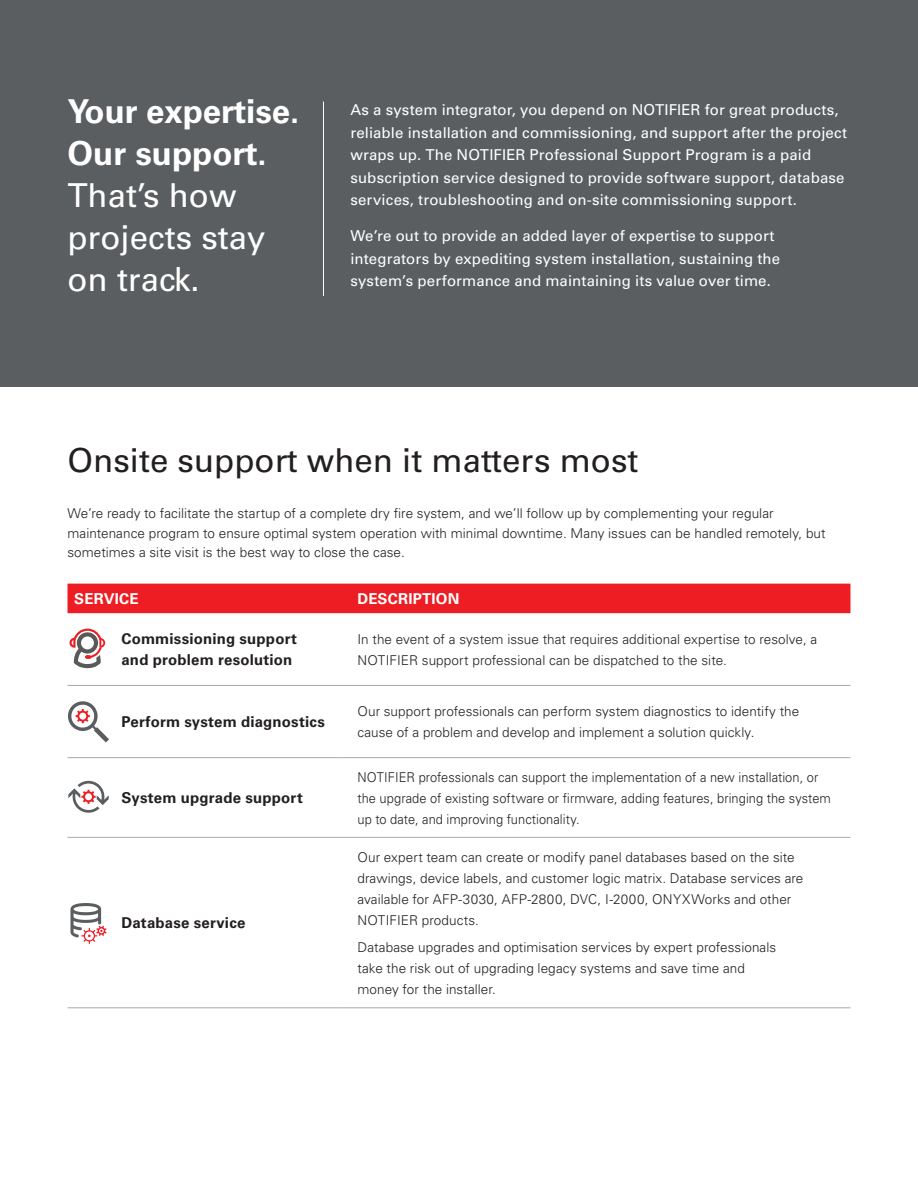
<style>
.page{position:relative;width:918px;height:1188px;background:#fff}
.page>*{position:absolute;margin:0;border:0;box-sizing:border-box;transform-origin:0 0}
.H01{font:33px/42px "Univers";color:#fff}
.H01-2{font:33px "Univers";color:#231f20}
.Body{font:15px/22.5px "Univers";letter-spacing:.005em;color:#fff}
.Body-2{font:700 15px/21px "Univers";letter-spacing:.015em;color:#231f20}
.Body-3{font:700 15px "Univers";letter-spacing:.015em;color:#fff}
.Body-4{font:300 13.5px/21px "Univers";letter-spacing:.005em;color:#231f20}
.Body-5{font:300 13.5px/21px "Univers";letter-spacing:.005em;color:#231f20;scale:.95 1}
.s1{font-weight:700}
</style>
<div class="page">
<div style="left:0;top:0;width:918px;height:387px;background:#5b5e61"></div>
<div style="left:68px;top:584px;width:782px;height:29px;background:#ee1d23"></div>
<hr style="left:68px;top:685px;width:276px;height:1px;background:#a8a9ad">
<hr style="left:344px;top:685px;width:506px;height:1px;background:#a8a9ad">
<hr style="left:68px;top:757px;width:276px;height:1px;background:#a8a9ad">
<hr style="left:344px;top:757px;width:506px;height:1px;background:#a8a9ad">
<hr style="left:68px;top:837px;width:276px;height:1px;background:#a8a9ad">
<hr style="left:344px;top:837px;width:506px;height:1px;background:#a8a9ad">
<hr style="left:68px;top:1007px;width:276px;height:1px;background:#a8a9ad">
<hr style="left:344px;top:1007px;width:506px;height:1px;background:#a8a9ad">
<hr style="left:323px;top:102px;width:1px;height:194px;background:#fff">
<svg style="left:68px;top:701px;width:41px;height:41px"></svg>
<svg style="left:70px;top:903px;width:37px;height:41px"></svg>
<svg style="left:69px;top:629px;width:36px;height:39px"></svg>
<svg style="left:68px;top:781px;width:41px;height:32px"></svg>
<p class="H01" style="left:68px;top:91px;width:233px"><span class="s1">Your expertise.<br>Our support.<br></span>That’s how projects stay on track.</p>
<p class="Body" style="left:350px;top:99px;width:498px">As a system integrator, you depend on NOTIFIER for great products, reliable installation and commissioning, and support after the project wraps up. The NOTIFIER Professional Support Program is a paid subscription service designed to provide software support, database services, troubleshooting and on-site commissioning support.</p>
<p class="Body" style="left:350px;top:225px;width:431px">We’re out to provide an added layer of expertise to support integrators by expediting system installation, sustaining the system’s performance and maintaining its value over time.</p>
<p class="H01-2" style="left:68px;top:441px;width:572px">Onsite support when it matters most</p>
<p class="Body-4" style="left:68px;top:504px;width:760px;line-height:19.5px">We’re ready to facilitate the startup of a complete dry fire system, and we’ll follow up by complementing your regular maintenance program to ensure optimal system operation with minimal downtime. Many issues can be handled remotely, but sometimes a site visit is the best way to close the case.</p>
<p class="Body-3" style="left:74px;top:590px;width:66px">SERVICE</p>
<p class="Body-3" style="left:357px;top:590px;width:103px">DESCRIPTION</p>
<p class="Body-2" style="left:122px;top:629px;width:177px">Commissioning support and problem resolution</p>
<p class="Body-4" style="left:357px;top:629px;width:461px">In the event of a system issue that requires additional expertise to resolve, a<br>NOTIFIER support professional can be dispatched to the site.</p>
<p class="Body-2" style="left:122px;top:712px;width:205px">Perform system diagnostics</p>
<p class="Body-4" style="left:357px;top:701px;width:443px">Our support professionals can perform system diagnostics to identify the cause of a problem and develop and implement a solution quickly.</p>
<p class="Body-2" style="left:122px;top:787px;width:183px">System upgrade support</p>
<p class="Body-2" style="left:122px;top:913px;width:126px">Database service</p>
<p class="Body-5" style="left:357px;top:767px;width:500px">NOTIFIER professionals can support the implementation of a new installation, or the upgrade of existing software or firmware, adding features, bringing the system up to date, and improving functionality.</p>
<p class="Body-4" style="left:357px;top:846px;width:447px">Our expert team can create or modify panel databases based on the site drawings, device labels, and customer logic matrix. Database services are available for AFP-3030, AFP-2800, DVC, I-2000, ONYXWorks and other NOTIFIER products.</p>
<p class="Body-4" style="left:357px;top:937px;width:420px">Database upgrades and optimisation services by expert professionals take the risk out of upgrading legacy systems and save time and money for the installer.</p>
</div>
